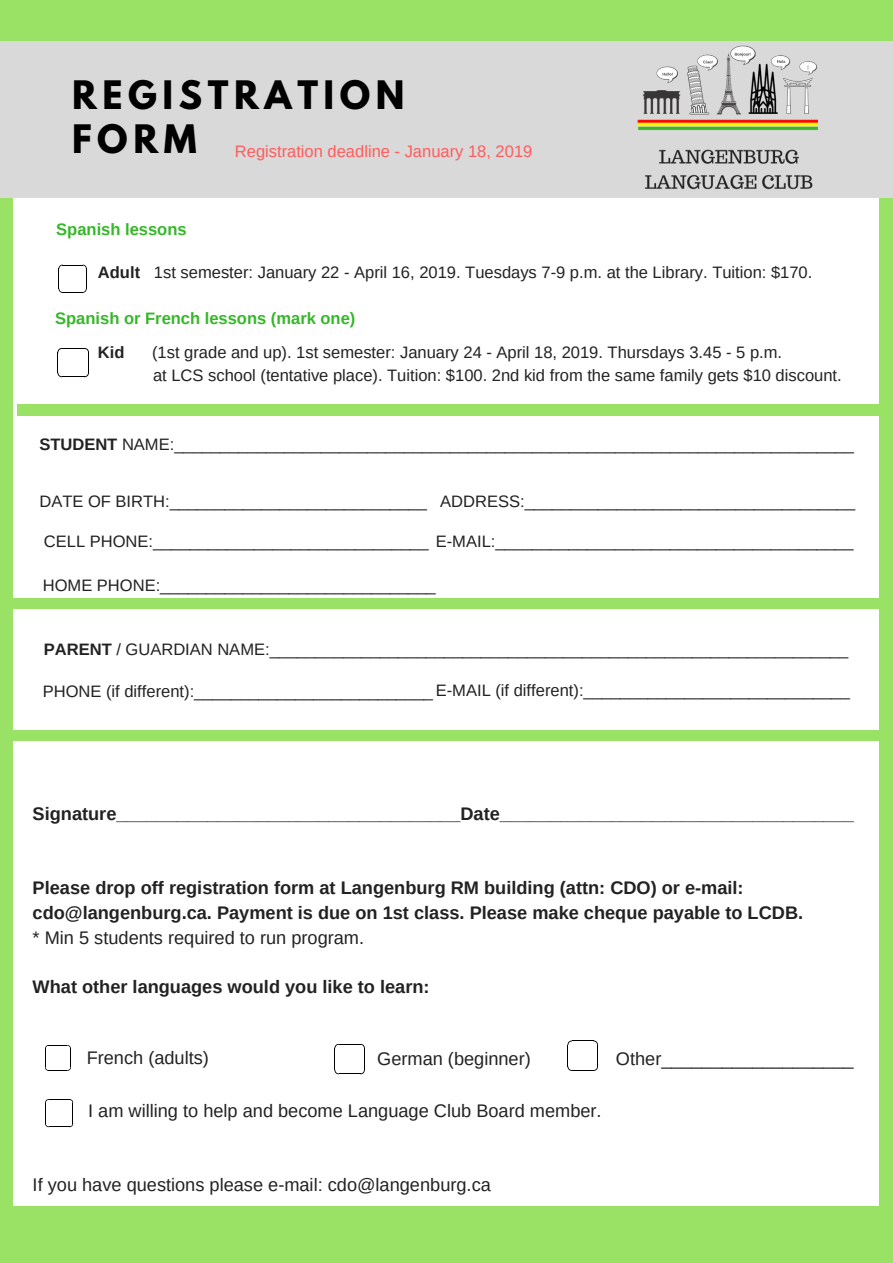
<style>
.page{position:relative;width:893px;height:1263px;background:#99e265}
.page>*{position:absolute;margin:0;border:0;box-sizing:border-box;transform-origin:0 0}
.t1{font:700 34.8px/44px "League Spartan";letter-spacing:.16em;color:#000}
.t2{font:700 18.15px/24.8px "Arimo";color:#222}
.t3{font:18.15px "Arimo";color:#222}
.t4{font:16.5px/22.5px "Arimo";color:#222}
.t5{font:700 16.5px "Arimo";color:#35b729}
.t6{font:16.5px "Arimo";color:#ff5c5c}
.t7{font:700 16.5px "Arimo";color:#222}
.s1{font-weight:700}
</style>
<div class="page">
<div style="left:14px;top:62px;width:865px;height:1144px;background:#fff"></div>
<div style="left:0;top:42px;width:893px;height:156px;background:#d9d9d9"></div>
<img style="left:636px;top:41px;width:181px;height:149px">
<svg style="left:59px;top:265px;width:28px;height:28px"></svg>
<svg style="left:57px;top:348px;width:32px;height:29px"></svg>
<div style="left:17px;top:404px;width:875px;height:11px;background:#99e265"></div>
<div style="left:4px;top:598px;width:882px;height:10px;background:#99e265"></div>
<div style="left:8px;top:731px;width:882px;height:10px;background:#99e265"></div>
<svg style="left:45px;top:1045px;width:26px;height:26px"></svg>
<svg style="left:334px;top:1044px;width:31px;height:30px"></svg>
<svg style="left:567px;top:1040px;width:31px;height:31px"></svg>
<svg style="left:45px;top:1099px;width:28px;height:28px"></svg>
<h1 class="t1" style="left:72px;top:78px;width:334px">REGISTRATION<br>FORM</h1>
<p class="t6" style="left:235px;top:142px;width:299px">Registration deadline - January 18, 2019</p>
<p class="t5" style="left:56px;top:220px;width:132px">Spanish lessons</p>
<p class="t4" style="left:98px;top:261px;width:716px"><span class="s1">Adult</span> 1st semester: January 22 - April 16, 2019. Tuesdays 7-9 p.m. at the Library. Tuition: $170.</p>
<p class="t5" style="left:55px;top:309px;width:302px">Spanish or French lessons (mark one)</p>
<p class="t7" style="left:98px;top:343px;width:28px">Kid</p>
<p class="t4" style="left:152px;top:341px;width:691px">(1st grade and up). 1st semester: January 24 - April 18, 2019. Thursdays 3.45 - 5 p.m.<br>at LCS school (tentative place). Tuition: $100. 2nd kid from the same family gets $10 discount.</p>
<p class="t4" style="left:39px;top:433px;width:816px"><span class="s1">STUDENT</span> NAME:__________________________________________________________________________</p>
<p class="t4" style="left:39px;top:490px;width:817px">DATE OF BIRTH:____________________________ ADDRESS:____________________________________</p>
<p class="t4" style="left:44px;top:530px;width:811px">CELL PHONE:______________________________ E-MAIL:_______________________________________</p>
<p class="t4" style="left:43px;top:574px;width:395px">HOME PHONE:______________________________</p>
<p class="t4" style="left:44px;top:638px;width:806px"><span class="s1">PARENT</span> / GUARDIAN NAME:_______________________________________________________________</p>
<p class="t4" style="left:43px;top:679px;width:809px">PHONE (if different):__________________________ E-MAIL (if different):_____________________________</p>
<p class="t2" style="left:33px;top:801px;width:823px">Signature__________________________________Date___________________________________</p>
<p class="t2" style="left:33px;top:875px;width:772px">Please drop off registration form at Langenburg RM building (attn: CDO) or e-mail: cdo@langenburg.ca. Payment is due on 1st class. Please make cheque payable to LCDB.</p>
<p class="t3" style="left:33px;top:927px;width:333px">* Min 5 students required to run program.</p>
<p class="t2" style="left:33px;top:974px;width:398px">What other languages would you like to learn:</p>
<p class="t3" style="left:87px;top:1048px;width:124px">French (adults)</p>
<p class="t3" style="left:377px;top:1049px;width:155px">German (beginner)</p>
<p class="t3" style="left:616px;top:1049px;width:239px">Other___________________</p>
<p class="t3" style="left:88px;top:1101px;width:515px">I am willing to help and become Language Club Board member.</p>
<p class="t3" style="left:33px;top:1175px;width:460px">If you have questions please e-mail: cdo@langenburg.ca</p>
</div>
